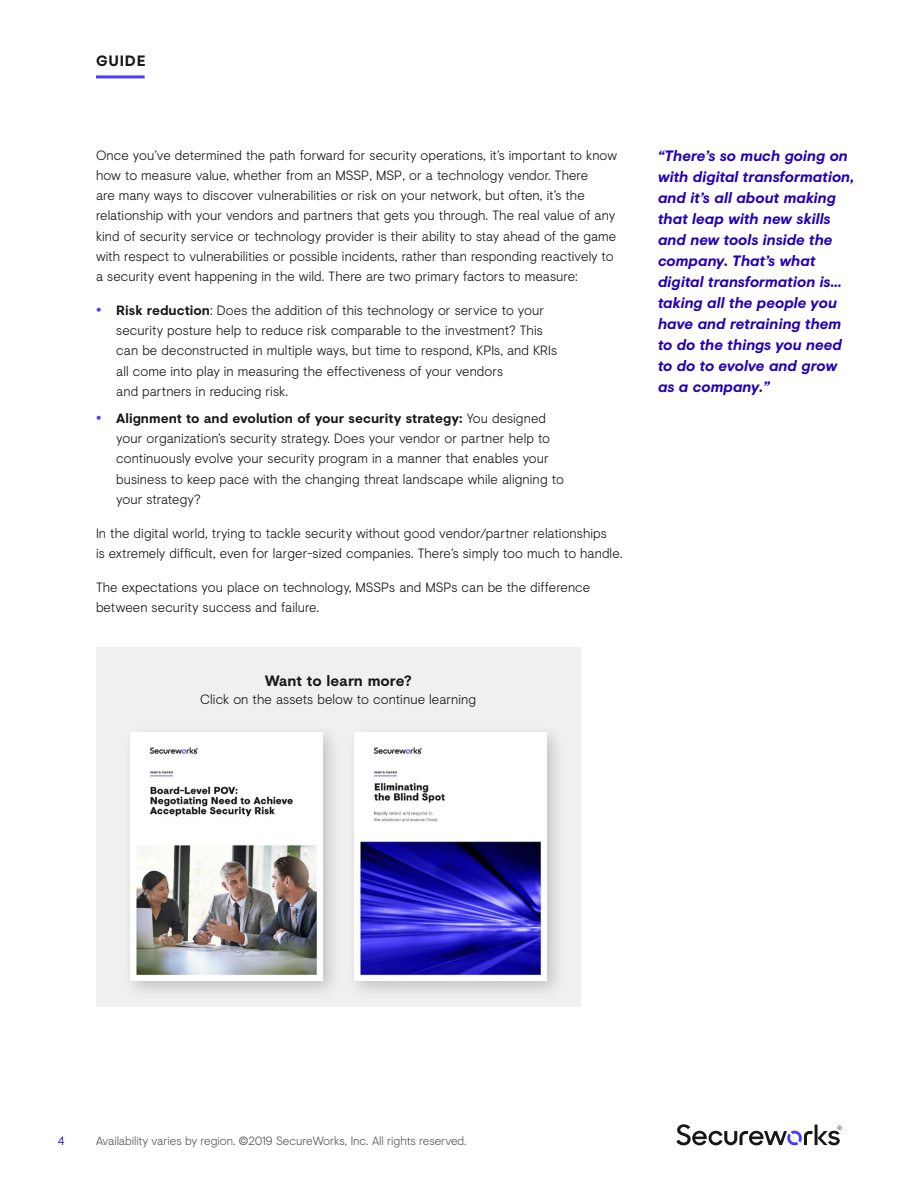
<style>
.page{position:relative;width:918px;height:1188px;background:#fff}
.page>*{position:absolute;margin:0;border:0;box-sizing:border-box;transform-origin:0 0}
.t1{font:italic 700 15px/21px "Visuelt";letter-spacing:-.01em;color:#2600b3}
.t2{font:700 15px "Visuelt";color:#181818}
.t3{font:300 13.5px/20.2px "Visuelt";letter-spacing:.005em;color:#181818}
.t4{font:300 12px "Visuelt";letter-spacing:-.005em;color:#5a5a5a}
.t5{font:300 12px "Visuelt";color:#2600b3}
.s1{font-weight:900;font-size:15px;color:#473eff}
.s2{font-weight:700}
</style>
<div class="page">
<svg style="left:676px;top:1124px;width:166px;height:21px"></svg>
<hr style="left:96px;top:75px;width:49px;height:3px;background:#473eff">
<div style="left:96px;top:647px;width:484px;height:360px;background:#f0f0f0"></div>
<div style="left:120px;top:722px;width:223px;height:280px;background:#000;opacity:.2"></div>
<img style="left:130px;top:732px;width:192px;height:249px">
<div style="left:344px;top:722px;width:223px;height:280px;background:#000;opacity:.2"></div>
<img style="left:354px;top:732px;width:192px;height:249px">
<p class="t2" style="left:96px;top:49px;width:51px">GUIDE</p>
<p class="t3" style="left:96px;top:144px;width:523px">Once you’ve determined the path forward for security operations, it’s important to know how to measure value, whether from an MSSP, MSP, or a technology vendor. There<br>are many ways to discover vulnerabilities or risk on your network, but often, it’s the relationship with your vendors and partners that gets you through. The real value of any kind of security service or technology provider is their ability to stay ahead of the game with respect to vulnerabilities or possible incidents, rather than responding reactively to a security event happening in the wild. There are two primary factors to measure:</p>
<p class="t3" style="left:116px;top:299px;width:442px;text-indent:-20px"><span class="s1">•</span> <span class="s2">Risk reduction</span>: Does the addition of this technology or service to your security posture help to reduce risk comparable to the investment? This can be deconstructed in multiple ways, but time to respond, KPIs, and KRIs all come into play in measuring the effectiveness of your vendors<br>and partners in reducing risk.</p>
<p class="t3" style="left:116px;top:407px;width:449px;text-indent:-20px"><span class="s1">•</span> <span class="s2">Alignment to and evolution of your security strategy:</span> You designed your organization’s security strategy. Does your vendor or partner help to continuously evolve your security program in a manner that enables your business to keep pace with the changing threat landscape while aligning to your strategy?</p>
<p class="t3" style="left:96px;top:522px;width:528px">In the digital world, trying to tackle security without good vendor/partner relationships<br>is extremely difficult, even for larger-sized companies. There’s simply too much to handle.</p>
<p class="t3" style="left:96px;top:576px;width:496px">The expectations you place on technology, MSSPs and MSPs can be the difference between security success and failure.</p>
<p class="t2" style="left:265px;top:669px;width:148px">Want to learn more?</p>
<p class="t3" style="left:200px;top:688px;width:277px">Click on the assets below to continue learning</p>
<p class="t1" style="left:658px;top:145px;width:198px">“There’s so much going on with digital transformation, and it’s all about making that leap with new skills and new tools inside the company. That’s what digital transformation is… taking all the people you have and retraining them to do the things you need to do to evolve and grow as a company.”</p>
<p class="t5" style="left:58px;top:1133px;width:8px">4</p>
<p class="t4" style="left:96px;top:1133px;width:372px">Availability varies by region. ©2019 SecureWorks, Inc. All rights reserved.</p>
</div>
